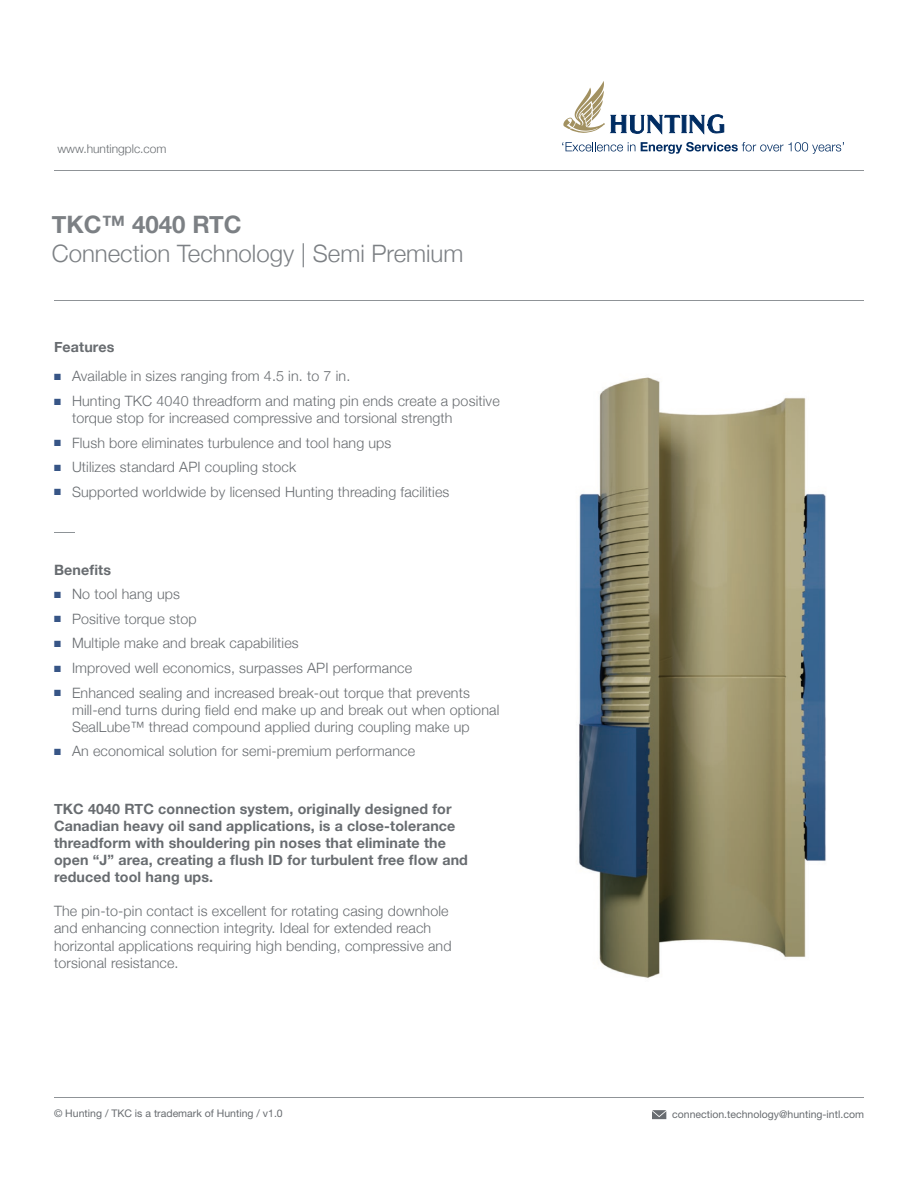
<style>
.page{position:relative;width:918px;height:1188px;background:#fff}
.page>*{position:absolute;margin:0;border:0;box-sizing:border-box;transform-origin:0 0}
.t1{font:300 24px "Helvetica Neue";color:#7c8084}
.t2{font:700 24px "Helvetica Neue";color:#7c8084}
.t3{font:300 14.25px/17.1px "Helvetica Neue";letter-spacing:.01em;color:#686c70}
.t4{font:700 14.25px/17.1px "Helvetica Neue";letter-spacing:.01em;color:#686c70}
.t5{font:300 12px "Helvetica Neue";color:#686c70}
.t6{font:10.5px "Helvetica Neue";color:#686c70}
.s1{color:#375586}
</style>
<div class="page">
<svg style="left:563px;top:81px;width:42px;height:52px"></svg>
<svg style="left:611px;top:114px;width:113px;height:20px"></svg>
<svg style="left:562px;top:142px;width:73px;height:9px"></svg>
<svg style="left:641px;top:142px;width:203px;height:12px"></svg>
<hr style="left:54px;top:300px;width:810px;height:1px;background:#8f9397">
<hr style="left:54px;top:170px;width:810px;height:1px;background:#8f9397">
<hr style="left:54px;top:1097px;width:810px;height:1px;background:#8f9397">
<svg style="left:652px;top:1110px;width:14px;height:9px"></svg>
<svg style="left:54px;top:532px;width:21px;height:1px"></svg>
<img style="left:579px;top:377px;width:247px;height:601px">
<p class="t5" style="left:57px;top:139px;width:111px">www.huntingplc.com</p>
<h1 class="t2" style="left:52px;top:206px;width:191px">TKC™ 4040 RTC</h1>
<h1 class="t1" style="left:52px;top:234px;width:413px">Connection Technology | Semi Premium</h1>
<p class="t4" style="left:54px;top:339px;width:62px">Features</p>
<p class="t3" style="left:54px;top:367px;width:298px"><span class="s1">■</span> Available in sizes ranging from 4.5 in. to 7 in.</p>
<p class="t3" style="left:72px;top:391px;width:429px;text-indent:-18px"><span class="s1">■</span> Hunting TKC 4040 threadform and mating pin ends create a positive torque stop for increased compressive and torsional strength</p>
<p class="t3" style="left:54px;top:433px;width:339px"><span class="s1">■</span> Flush bore eliminates turbulence and tool hang ups</p>
<p class="t3" style="left:54px;top:458px;width:244px"><span class="s1">■</span> Utilizes standard API coupling stock</p>
<p class="t3" style="left:54px;top:482px;width:397px"><span class="s1">■</span> Supported worldwide by licensed Hunting threading facilities</p>
<p class="t4" style="left:54px;top:561px;width:59px">Benefits</p>
<p class="t3" style="left:54px;top:585px;width:127px"><span class="s1">■</span> No tool hang ups</p>
<p class="t3" style="left:54px;top:609px;width:144px"><span class="s1">■</span> Positive torque stop</p>
<p class="t3" style="left:54px;top:634px;width:246px"><span class="s1">■</span> Multiple make and break capabilities</p>
<p class="t3" style="left:54px;top:658px;width:360px"><span class="s1">■</span> Improved well economics, surpasses API performance</p>
<p class="t3" style="left:72px;top:683px;width:429px;text-indent:-18px"><span class="s1">■</span> Enhanced sealing and increased break-out torque that prevents mill-end turns during field end make up and break out when optional<br>SealLube™ thread compound applied during coupling make up</p>
<p class="t3" style="left:54px;top:742px;width:363px"><span class="s1">■</span> An economical solution for semi-premium performance</p>
<p class="t4" style="left:54px;top:801px;width:416px">TKC 4040 RTC connection system, originally designed for Canadian heavy oil sand applications, is a close-tolerance threadform with shouldering pin noses that eliminate the open “J” area, creating a flush ID for turbulent free flow and reduced tool hang ups.</p>
<p class="t3" style="left:54px;top:902px;width:399px">The pin-to-pin contact is excellent for rotating casing downhole and enhancing connection integrity. Ideal for extended reach horizontal applications requiring high bending, compressive and torsional resistance.</p>
<p class="t6" style="left:54px;top:1107px;width:230px">© Hunting / TKC is a trademark of Hunting / v1.0</p>
<p class="t6" style="left:672px;top:1108px;width:193px">connection.technology@hunting-intl.com</p>
</div>
